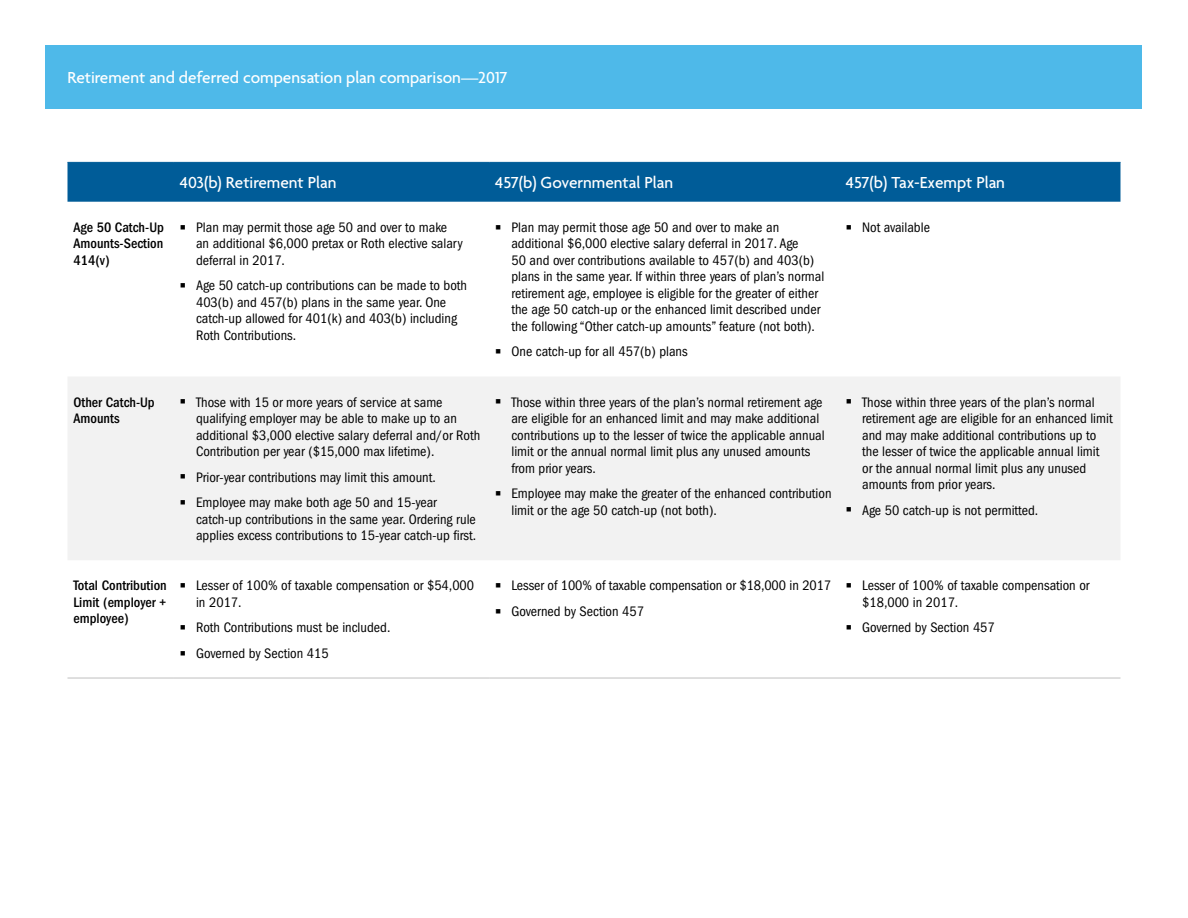
<style>
.page{position:relative;width:1188px;height:918px;background:#fff}
.page>*{position:absolute;margin:0;border:0;box-sizing:border-box;transform-origin:0 0}
.t1{font:500 17.25px "Agenda";color:#fff}
.t2{font:condensed 14.25px/16.5px "ITC Franklin Gothic Std";color:#000}
.t3{font:500 condensed 14.25px/16.5px "ITC Franklin Gothic Std";color:#000;text-align:justify}
</style>
<div class="page">
<div style="left:46px;top:46px;width:1096px;height:63px;background:#4eb9e9"></div>
<div style="left:68px;top:163px;width:1052px;height:39px;background:#005c98"></div>
<div style="left:68px;top:377px;width:1052px;height:183px;background:#f2f2f2"></div>
<hr style="left:68px;top:162px;width:106px;height:1px;background:#005c98">
<hr style="left:174px;top:162px;width:315px;height:1px;background:#005c98">
<hr style="left:489px;top:162px;width:351px;height:1px;background:#005c98">
<hr style="left:840px;top:162px;width:280px;height:1px;background:#005c98">
<hr style="left:68px;top:678px;width:106px;height:1px;background:#bfbfbf">
<hr style="left:174px;top:678px;width:315px;height:1px;background:#bfbfbf">
<hr style="left:489px;top:678px;width:351px;height:1px;background:#bfbfbf">
<hr style="left:840px;top:678px;width:280px;height:1px;background:#bfbfbf">
<svg style="left:181px;top:399px;width:4px;height:5px"></svg>
<svg style="left:181px;top:474px;width:4px;height:5px"></svg>
<svg style="left:181px;top:500px;width:4px;height:4px"></svg>
<svg style="left:496px;top:399px;width:5px;height:5px"></svg>
<svg style="left:496px;top:491px;width:5px;height:4px"></svg>
<svg style="left:847px;top:399px;width:4px;height:5px"></svg>
<svg style="left:847px;top:507px;width:4px;height:5px"></svg>
<p class="t1" style="left:68px;top:68px;width:442px">Retirement and deferred compensation plan comparison—2017</p>
<p class="t1" style="left:180px;top:173px;width:158px">403(b) Retirement Plan</p>
<p class="t1" style="left:495px;top:173px;width:179px">457(b) Governmental Plan</p>
<p class="t1" style="left:846px;top:173px;width:161px">457(b) Tax-Exempt Plan</p>
<p class="t3" style="left:74px;top:219px;width:92px">Age 50 Catch-Up Amounts-Section 414(v)</p>
<p class="t2" style="left:196px;top:219px;width:268px">Plan may permit those age 50 and over to make an additional $6,000 pretax or Roth elective salary deferral in 2017.</p>
<p class="t2" style="left:196px;top:277px;width:273px">Age 50 catch-up contributions can be made to both 403(b) and 457(b) plans in the same year. One catch-up allowed for 401(k) and 403(b) including Roth Contributions.</p>
<p class="t3" style="left:74px;top:394px;width:83px">Other Catch-Up<br>Amounts</p>
<p class="t2" style="left:196px;top:394px;width:286px">Those with 15 or more years of service at same qualifying employer may be able to make up to an additional $3,000 elective salary deferral and/or Roth Contribution per year ($15,000 max lifetime).</p>
<p class="t2" style="left:196px;top:464px;width:242px;line-height:25.5px">Prior‑year contributions may limit this amount.<br>Employee may make both age 50 and 15-year</p>
<p class="t2" style="left:196px;top:511px;width:282px">catch-up contributions in the same year. Ordering rule applies excess contributions to 15-year catch-up first.</p>
<p class="t3" style="left:74px;top:577px;width:95px">Total Contribution Limit (employer + employee)</p>
<p class="t2" style="left:196px;top:577px;width:280px">Lesser of 100% of taxable compensation or $54,000 in 2017.</p>
<p class="t2" style="left:196px;top:615px;width:196px;line-height:25.5px">Roth Contributions must be included.<br>Governed by Section 415</p>
<p class="t2" style="left:511px;top:219px;width:314px">Plan may permit those age 50 and over to make an additional $6,000 elective salary deferral in 2017. Age<br>50 and over contributions available to 457(b) and 403(b) plans in the same year. If within three years of plan’s normal retirement age, employee is eligible for the greater of either the age 50 catch-up or the enhanced limit described under the following “Other catch-up amounts” feature (not both).</p>
<p class="t2" style="left:511px;top:343px;width:178px">One catch-up for all 457(b) plans</p>
<p class="t2" style="left:511px;top:394px;width:315px">Those within three years of the plan’s normal retirement age are eligible for an enhanced limit and may make additional contributions up to the lesser of twice the applicable annual limit or the annual normal limit plus any unused amounts from prior years.</p>
<p class="t2" style="left:511px;top:485px;width:322px">Employee may make the greater of the enhanced contribution limit or the age 50 catch-up (not both).</p>
<p class="t2" style="left:862px;top:219px;width:69px">Not available</p>
<p class="t2" style="left:862px;top:394px;width:252px">Those within three years of the plan’s normal retirement age are eligible for an enhanced limit and may make additional contributions up to the lesser of twice the applicable annual limit or the annual normal limit plus any unused amounts from prior years.</p>
<p class="t2" style="left:862px;top:502px;width:178px">Age 50 catch-up is not permitted.</p>
<p class="t2" style="left:511px;top:573px;width:321px;line-height:25.5px">Lesser of 100% of taxable compensation or $18,000 in 2017<br>Governed by Section 457</p>
<p class="t2" style="left:862px;top:577px;width:229px">Lesser of 100% of taxable compensation or $18,000 in 2017.</p>
<p class="t2" style="left:862px;top:619px;width:134px">Governed by Section 457</p>
</div>
